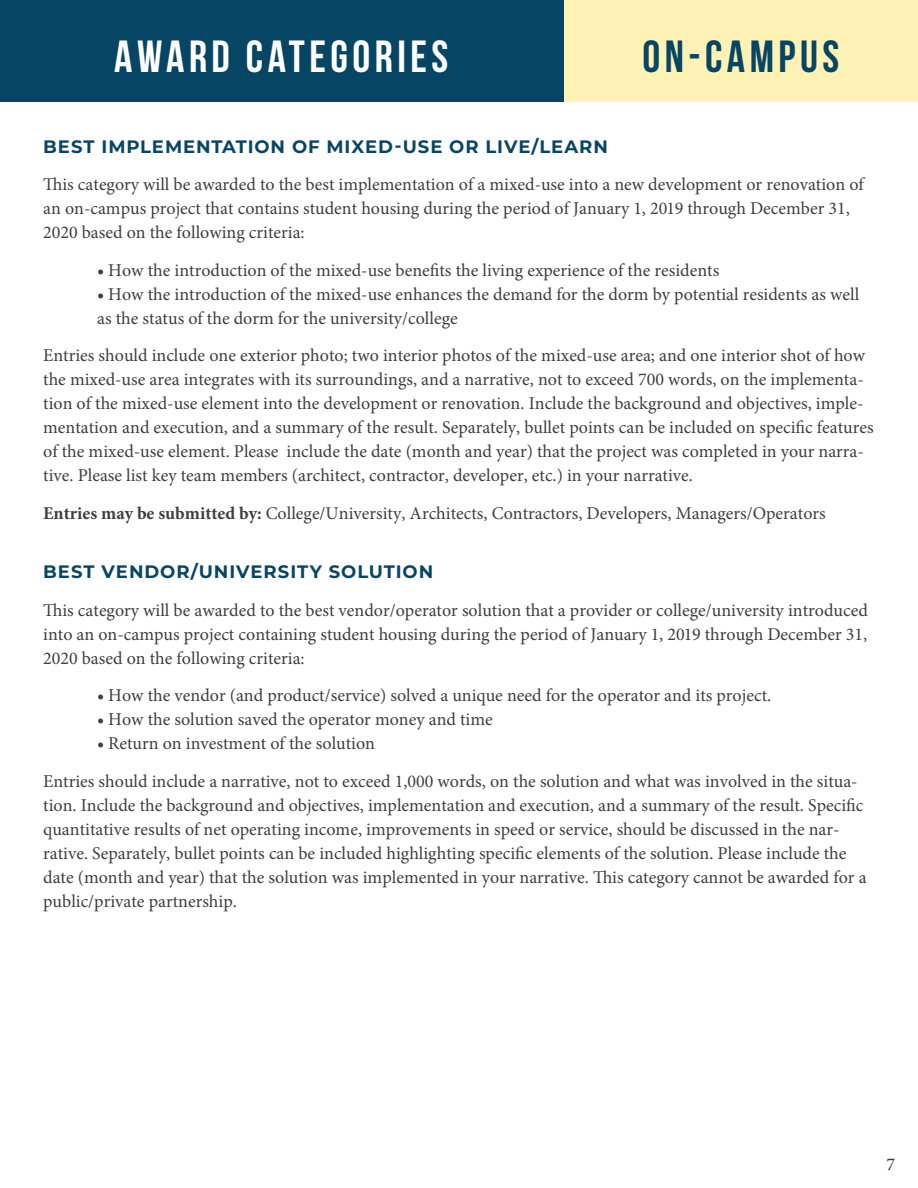
<style>
.page{position:relative;width:918px;height:1188px;background:#fff}
.page>*{position:absolute;margin:0;border:0;box-sizing:border-box;transform-origin:0 0}
.t1{font:700 45px "Bebas Neue";letter-spacing:.1em;color:#fff}
.t2{font:700 45px "Bebas Neue";letter-spacing:.1em;color:#074564}
.t3{font:18px/24px "Minion Pro";color:#3e3e3f}
.t4{font:700 18px "Montserrat";letter-spacing:.05em;color:#074564}
.t5{font:500 18px "Minion Pro";color:#3e3e3f}
.s1{font-weight:700}
</style>
<div class="page">
<div style="left:391px;top:0;width:527px;height:102px;background:#fff2b5"></div>
<div style="left:0;top:0;width:564px;height:102px;background:#074564"></div>
<p class="t1" style="left:114px;top:31px;width:336px">AWARD CATEGORIES</p>
<p class="t2" style="left:642px;top:31px;width:198px">ON-CAMPUS</p>
<p class="t4" style="left:43px;top:134px;width:566px">BEST IMPLEMENTATION OF MIXED-USE OR LIVE/LEARN</p>
<p class="t3" style="left:43px;top:173px;width:822px">This category will be awarded to the best implementation of a mixed-use into a new development or renovation of an on-campus project that contains student housing during the period of January 1, 2019 through December 31,<br>2020 based on the following criteria:</p>
<p class="t3" style="left:97px;top:258px;width:624px"><span class="s1">•</span> How the introduction of the mixed-use benefits the living experience of the residents</p>
<p class="t3" style="left:97px;top:282px;width:764px"><span class="s1">•</span> How the introduction of the mixed-use enhances the demand for the dorm by potential residents as well as the status of the dorm for the university/college</p>
<p class="t3" style="left:43px;top:344px;width:832px">Entries should include one exterior photo; two interior photos of the mixed-use area; and one interior shot of how the mixed-use area integrates with its surroundings, and a narrative, not to exceed 700 words, on the implementa&shy;tion of the mixed-use element into the development or renovation. Include the background and objectives, imple&shy;mentation and execution, and a summary of the result. Separately, bullet points can be included on specific features of the mixed-use element. Please include the date (month and year) that the project was completed in your narra&shy;tive. Please list key team members (architect, contractor, developer, etc.) in your narrative.</p>
<p class="t3" style="left:43px;top:501px;width:784px"><span class="s1">Entries may be submitted by:</span> College/University, Architects, Contractors, Developers, Managers/Operators</p>
<p class="t4" style="left:43px;top:559px;width:392px">BEST VENDOR/UNIVERSITY SOLUTION</p>
<p class="t3" style="left:43px;top:598px;width:826px;text-align:justify">This category will be awarded to the best vendor/operator solution that a provider or college/university introduced into an on-campus project containing student housing during the period of January 1, 2019 through December 31, 2020 based on the following criteria:</p>
<p class="t3" style="left:97px;top:683px;width:676px"><span class="s1">•</span> How the vendor (and product/service) solved a unique need for the operator and its project.</p>
<p class="t3" style="left:97px;top:707px;width:397px"><span class="s1">•</span> How the solution saved the operator money and time</p>
<p class="t3" style="left:97px;top:731px;width:279px"><span class="s1">•</span> Return on investment of the solution</p>
<p class="t3" style="left:43px;top:769px;width:825px">Entries should include a narrative, not to exceed 1,000 words, on the solution and what was involved in the situa&shy;tion. Include the background and objectives, implementation and execution, and a summary of the result. Specific quantitative results of net operating income, improvements in speed or service, should be discussed in the nar&shy;rative. Separately, bullet points can be included highlighting specific elements of the solution. Please include the date (month and year) that the solution was implemented in your narrative. This category cannot be awarded for a public/private partnership.</p>
<p class="t5" style="left:887px;top:1152px;width:10px">7</p>
</div>
